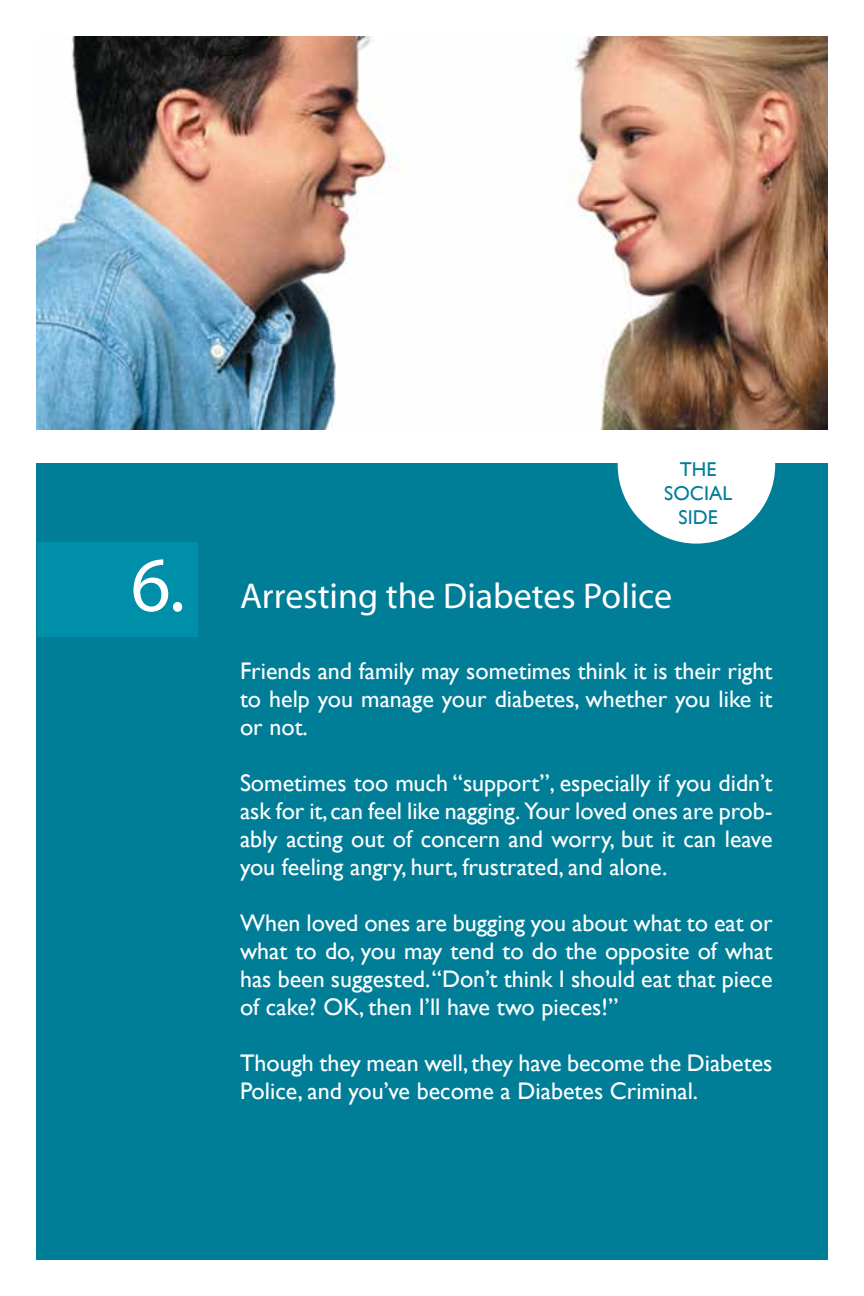
<style>
.page{position:relative;width:864px;height:1296px;background:#fff}
.page>*{position:absolute;margin:0;border:0;box-sizing:border-box;transform-origin:0 0}
.t1{font:78px "Myriad";color:#fff}
.t2{font:36px "Myriad";color:#fff}
.t3{font:24px/28px "Gill Sans";color:#fff;text-align:justify}
.t4{font:20px/24px "Gill Sans";color:#007e98;text-align:center}
</style>
<div class="page">
<div style="left:36px;top:463px;width:792px;height:797px;background:#007e98"></div>
<div style="left:618px;top:386px;width:157px;height:158px;background:#fff;border-radius:50%"></div>
<div style="left:37px;top:542px;width:161px;height:94px;background:#008fa8"></div>
<img style="left:36px;top:36px;width:792px;height:393px">
<h1 class="t1" style="left:131px;top:546px;width:56px">6.</h1>
<p class="t4" style="left:664px;top:457px;width:69px">THE<br>SOCIAL<br>SIDE</p>
<h2 class="t2" style="left:240px;top:578px;width:434px">Arresting the Diabetes Police</h2>
<p class="t3" style="left:240px;top:657px;width:534px">Friends and family may sometimes think it is their right to help you manage your diabetes, whether you like it or not.</p>
<p class="t3" style="left:240px;top:769px;width:534px">Sometimes too much “support”, especially if you didn’t ask for it, can feel like nagging. Your loved ones are prob&shy;ably acting out of concern and worry, but it can leave you feeling angry, hurt, frustrated, and alone.</p>
<p class="t3" style="left:240px;top:909px;width:534px">When loved ones are bugging you about what to eat or what to do, you may tend to do the opposite of what has been suggested.“Don’t think I should eat that piece of cake? OK, then I’ll have two pieces!”</p>
<p class="t3" style="left:240px;top:1049px;width:534px">Though they mean well, they have become the Diabetes<br>Police, and you’ve become a Diabetes Criminal.</p>
</div>
